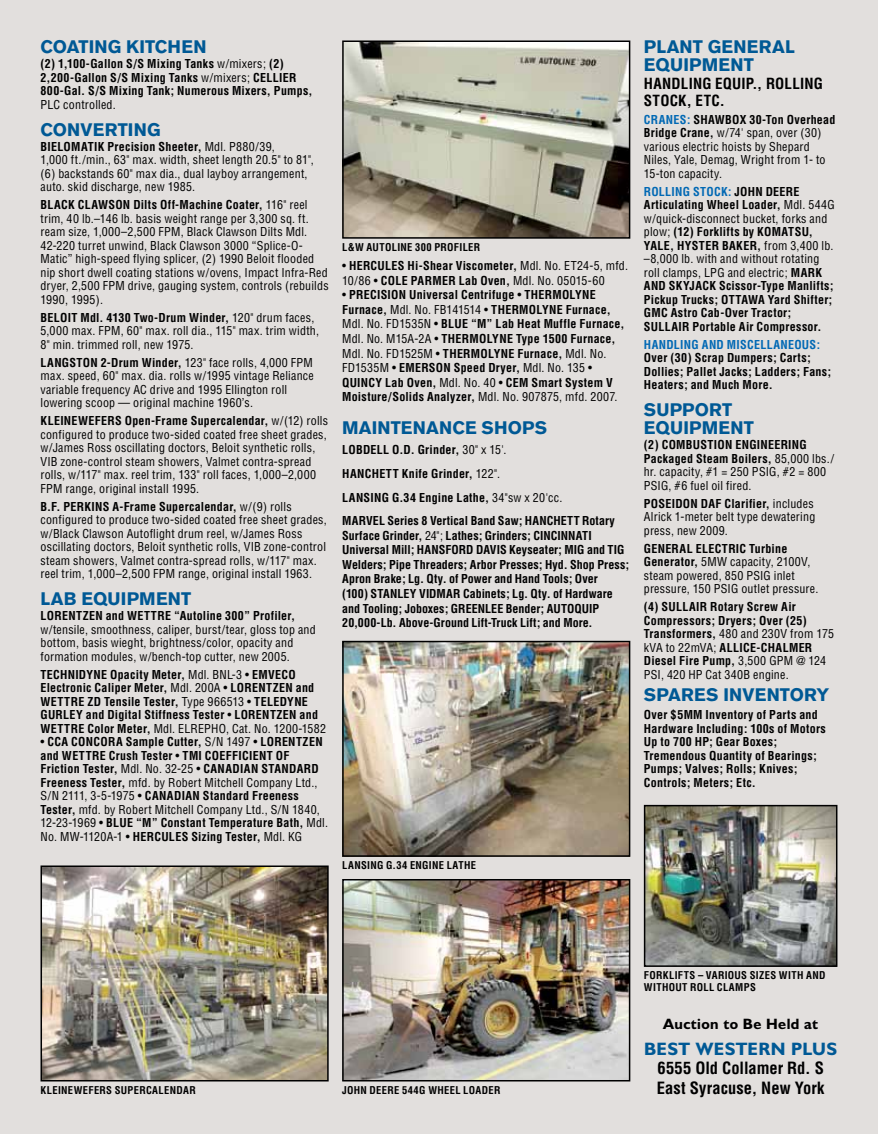
<style>
.page{position:relative;width:878px;height:1134px;background:#e2dfdd}
.page>*{position:absolute;margin:0;border:0;box-sizing:border-box;transform-origin:0 0}
.t1{font:700 18px/18px "Akzidenz Grotesk BE";letter-spacing:.01em;color:#005995}
.t2{font:18px "Humanist 521 Bold BT";letter-spacing:.025em;color:#005995}
.t3{font:700 condensed 16.5px/19.5px "Helvetica";letter-spacing:.005em;color:#000}
.t4{font:700 condensed 15px/16.5px "Helvetica";letter-spacing:.015em;color:#000}
.t5{font:15px "Humanist 521 Bold BT";letter-spacing:.03em;color:#000}
.t6{font:700 condensed 12px/13.5px "Helvetica";letter-spacing:.02em;color:#000}
.t7{font:condensed 12px/13.5px "Helvetica";letter-spacing:.02em;color:#000}
.t8{font:700 condensed 12px/14.5px "Helvetica";color:#000}
.t9{font:700 condensed 12px "Helvetica";letter-spacing:.025em;color:#0068b4}
.t10{font:700 condensed 10.5px/12px "Helvetica";letter-spacing:.03em;color:#000}
.s1{font-weight:400}
.s2{font-weight:700}
.s3{font-weight:700;color:#0068b4}
.s4{color:#0068b4}
</style>
<div class="page">
<img style="left:345px;top:644px;width:282px;height:210px">
<div style="left:342px;top:641px;width:288px;height:216px;border:2px solid #000"></div>
<img style="left:43px;top:869px;width:282px;height:210px">
<div style="left:40px;top:866px;width:288px;height:216px;border:2px solid #000"></div>
<img style="left:345px;top:882px;width:282px;height:197px">
<div style="left:342px;top:879px;width:288px;height:203px;border:2px solid #000"></div>
<img style="left:345px;top:43px;width:282px;height:193px">
<div style="left:342px;top:40px;width:288px;height:199px;border:2px solid #000"></div>
<img style="left:647px;top:808px;width:187px;height:156px">
<div style="left:644px;top:805px;width:193px;height:162px;border:2px solid #000"></div>
<h1 class="t1" style="left:40px;top:38px;width:167px">COATING KITCHEN</h1>
<p class="t6" style="left:40px;top:57px;width:273px">(2) 1,100-Gallon S/S Mixing Tanks <span class="s1">w/mixers;</span> (2)<br>2,200-Gallon S/S Mixing Tanks <span class="s1">w/mixers;</span> CELLIER<br>800-Gal. S/S Mixing Tank; Numerous Mixers, Pumps,</p>
<p class="t7" style="left:40px;top:98px;width:77px">PLC controlled.</p>
<h1 class="t1" style="left:40px;top:121px;width:121px">CONVERTING</h1>
<p class="t7" style="left:40px;top:140px;width:275px"><span class="s2">BIELOMATIK Precision Sheeter,</span> Mdl. P880/39,<br>1,000 ft./min., 63" max. width, sheet length 20.5" to 81", (6) backstands 60" max dia., dual layboy arrangement, auto. skid discharge, new 1985.</p>
<p class="t7" style="left:40px;top:198px;width:290px"><span class="s2">BLACK CLAWSON Dilts Off-Machine Coater,</span> 116" reel trim, 40 lb.–146 lb. basis weight range per 3,300 sq. ft. ream size, 1,000–2,500 FPM, Black Clawson Dilts Mdl.<br>42-220 turret unwind, Black Clawson 3000 “Splice-O-Matic” high-speed flying splicer, (2) 1990 Beloit flooded nip short dwell coating stations w/ovens, Impact Infra-Red dryer, 2,500 FPM drive, gauging system, controls (rebuilds 1990, 1995).</p>
<p class="t7" style="left:40px;top:311px;width:280px"><span class="s2">BELOIT Mdl. 4130 Two-Drum Winder,</span> 120" drum faces,<br>5,000 max. FPM, 60" max. roll dia., 115" max. trim width,<br>8" min. trimmed roll, new 1975.</p>
<p class="t7" style="left:40px;top:356px;width:275px"><span class="s2">LANGSTON 2-Drum Winder,</span> 123" face rolls, 4,000 FPM max. speed, 60" max. dia. rolls w/1995 vintage Reliance variable frequency AC drive and 1995 Ellington roll lowering scoop — original machine 1960’s.</p>
<p class="t7" style="left:40px;top:414px;width:289px"><span class="s2">KLEINEWEFERS Open-Frame Supercalendar,</span> w/(12) rolls configured to produce two-sided coated free sheet grades, w/James Ross oscillating doctors, Beloit synthetic rolls, VIB zone-control steam showers, Valmet contra-spread rolls, w/117" max. reel trim, 133" roll faces, 1,000–2,000<br>FPM range, original install 1995.</p>
<p class="t7" style="left:40px;top:500px;width:288px"><span class="s2">B.F. PERKINS A-Frame Supercalendar,</span> w/(9) rolls configured to produce two-sided coated free sheet grades, w/Black Clawson Autoflight drum reel, w/James Ross oscillating doctors, Beloit synthetic rolls, VIB zone-control steam showers, Valmet contra-spread rolls, w/117" max. reel trim, 1,000–2,500 FPM range, original install 1963.</p>
<h1 class="t1" style="left:40px;top:590px;width:152px">LAB EQUIPMENT</h1>
<p class="t6" style="left:40px;top:609px;width:256px">LORENTZEN and WETTRE “Autoline 300” Profiler,</p>
<p class="t7" style="left:40px;top:623px;width:277px">w/tensile, smoothness, caliper, burst/tear, gloss top and bottom, basis wieght, brightness/color, opacity and formation modules, w/bench-top cutter, new 2005.</p>
<p class="t6" style="left:40px;top:668px;width:287px">TECHNIDYNE Opacity Meter, <span class="s1">Mdl. BNL-3 •</span> EMVECO Electronic Caliper Meter, <span class="s1">Mdl. 200A •</span> LORENTZEN and WETTRE ZD Tensile Tester, <span class="s1">Type 966513 •</span> TELEDYNE GURLEY and Digital Stiffness Tester <span class="s1">•</span> LORENTZEN and WETTRE Color Meter, <span class="s1">Mdl. ELREPHO, Cat. No. 1200-1582</span></p>
<p class="t6" style="left:40px;top:735px;width:289px"><span class="s1">•</span> CCA CONCORA Sample Cutter, <span class="s1">S/N 1497 •</span> LORENTZEN and WETTRE Crush Tester <span class="s1">•</span> TMI COEFFICIENT OF Friction Tester, <span class="s1">Mdl. No. 32-25 •</span> CANADIAN STANDARD Freeness Tester, <span class="s1">mfd. by Robert Mitchell Company Ltd., S/N 2111, 3-5-1975 •</span> CANADIAN Standard Freeness Tester, <span class="s1">mfd. by Robert Mitchell Company Ltd., S/N 1840, 12-23-1969 •</span> BLUE “M” Constant Temperature Bath, <span class="s1">Mdl.<br>No. MW-1120A-1 •</span> HERCULES Sizing Tester, <span class="s1">Mdl. KG</span></p>
<p class="t10" style="left:342px;top:241px;width:140px">L&amp;W AUTOLINE 300 PROFILER</p>
<p class="t6" style="left:342px;top:258px;width:287px;line-height:14.5px"><span class="s1">•</span> HERCULES Hi-Shear Viscometer, <span class="s1">Mdl. No. ET24-5, mfd.<br>10/86 •</span> COLE PARMER Lab Oven, <span class="s1">Mdl. No. 05015-60</span></p>
<p class="t6" style="left:342px;top:288px;width:284px;line-height:14.5px"><span class="s1">•</span> PRECISION Universal Centrifuge <span class="s1">•</span> THERMOLYNE Furnace, <span class="s1">Mdl. No. FB141514 •</span> THERMOLYNE Furnace, <span class="s1">Mdl. No. FD1535N •</span> BLUE “M” Lab Heat Muffle Furnace, <span class="s1">Mdl. No. M15A-2A •</span> THERMOLYNE Type 1500 Furnace, <span class="s1">Mdl. No. FD1525M •</span> THERMOLYNE Furnace, <span class="s1">Mdl. No.<br>FD1535M •</span> EMERSON Speed Dryer, <span class="s1">Mdl. No. 135 • </span>QUINCY Lab Oven, <span class="s1">Mdl. No. 40 •</span> CEM Smart System V Moisture/Solids Analyzer, <span class="s1">Mdl. No. 907875, mfd. 2007.</span></p>
<h1 class="t1" style="left:342px;top:419px;width:206px">MAINTENANCE SHOPS</h1>
<p class="t6" style="left:342px;top:438px;width:274px;line-height:23.5px">LOBDELL O.D. Grinder, <span class="s1">30" x 15'.<br></span>HANCHETT Knife Grinder, <span class="s1">122".<br></span>LANSING G.34 Engine Lathe, <span class="s1">34"sw x 20'cc.<br></span>MARVEL Series 8 Vertical Band Saw; HANCHETT Rotary</p>
<p class="t8" style="left:342px;top:528px;width:288px">Surface Grinder, <span class="s1">24";</span> Lathes; Grinders; CINCINNATI Universal Mill; HANSFORD DAVIS Keyseater; MIG and TIG Welders; Pipe Threaders; Arbor Presses; Hyd. Shop Press; Apron Brake; Lg. Qty. of Power and Hand Tools; Over<br>(100) STANLEY VIDMAR Cabinets; Lg. Qty. of Hardware and Tooling; Joboxes; GREENLEE Bender; AUTOQUIP 20,000-Lb. Above-Ground Lift-Truck Lift; and More.</p>
<p class="t10" style="left:342px;top:859px;width:135px">LANSING G.34 ENGINE LATHE</p>
<h1 class="t1" style="left:644px;top:38px;width:153px">PLANT GENERAL<br>EQUIPMENT</h1>
<p class="t4" style="left:644px;top:76px;width:181px">HANDLING EQUIP., ROLLING<br>STOCK, ETC.</p>
<p class="t7" style="left:644px;top:113px;width:193px"><span class="s3">CRANES:</span> <span class="s2">SHAWBOX 30-Ton Overhead<br>Bridge Crane,</span> w/74' span, over (30) various electric hoists by Shepard<br>Niles, Yale, Demag, Wright from 1- to<br>15-ton capacity.</p>
<p class="t6" style="left:644px;top:185px;width:192px"><span class="s4">ROLLING STOCK:</span> JOHN DEERE Articulating Wheel Loader, <span class="s1">Mdl. 544G w/quick-disconnect bucket, forks and plow;</span> (12) Forklifts by KOMATSU, YALE, HYSTER BAKER, <span class="s1">from 3,400 lb. –8,000 lb. with and without rotating roll clamps, LPG and electric;</span> MARK AND SKYJACK Scissor-Type Manlifts; Pickup Trucks; OTTAWA Yard Shifter; GMC Astro Cab-Over Tractor; SULLAIR Portable Air Compressor.</p>
<p class="t9" style="left:644px;top:337px;width:178px">HANDLING AND MISCELLANEOUS:</p>
<p class="t6" style="left:644px;top:351px;width:189px">Over (30) Scrap Dumpers; Carts;<br>Dollies; Pallet Jacks; Ladders; Fans;<br>Heaters; and Much More.</p>
<h1 class="t1" style="left:644px;top:401px;width:111px">SUPPORT<br>EQUIPMENT</h1>
<p class="t7" style="left:644px;top:438px;width:192px"><span class="s2">(2) COMBUSTION ENGINEERING<br>Packaged Steam Boilers,</span> 85,000 lbs./ hr. capacity, #1 = 250 PSIG, #2 = 800<br>PSIG, #6 fuel oil fired.</p>
<p class="t7" style="left:644px;top:497px;width:173px"><span class="s2">POSEIDON DAF Clarifier,</span> includes<br>Alrick 1-meter belt type dewatering press, new 2009.</p>
<p class="t7" style="left:644px;top:542px;width:176px"><span class="s2">GENERAL ELECTRIC Turbine<br>Generator,</span> 5MW capacity, 2100V, steam powered, 850 PSIG inlet pressure, 150 PSIG outlet pressure.</p>
<p class="t6" style="left:644px;top:600px;width:192px">(4) SULLAIR Rotary Screw Air<br>Compressors; Dryers; Over (25)<br>Transformers, <span class="s1">480 and 230V from 175 kVA to 22mVA;</span> ALLICE-CHALMER<br>Diesel Fire Pump, <span class="s1">3,500 GPM @ 124<br>PSI, 420 HP Cat 340B engine.</span></p>
<h1 class="t1" style="left:644px;top:686px;width:187px">SPARES INVENTORY</h1>
<p class="t6" style="left:644px;top:708px;width:183px">Over $5MM Inventory of Parts and<br>Hardware Including: 100s of Motors<br>Up to 700 HP; Gear Boxes;<br>Tremendous Quantity of Bearings;<br>Pumps; Valves; Rolls; Knives;<br>Controls; Meters; Etc.</p>
<p class="t10" style="left:40px;top:1084px;width:157px">KLEINEWEFERS SUPERCALENDAR</p>
<p class="t10" style="left:342px;top:1084px;width:160px">JOHN DEERE 544G WHEEL LOADER</p>
<p class="t10" style="left:644px;top:969px;width:183px">FORKLIFTS – VARIOUS SIZES WITH AND<br>WITHOUT ROLL CLAMPS</p>
<p class="t5" style="left:663px;top:1015px;width:156px">Auction to Be Held at</p>
<h1 class="t2" style="left:644px;top:1037px;width:195px">BEST WESTERN PLUS</h1>
<h2 class="t3" style="left:656px;top:1058px;width:169px">6555 Old Collamer Rd. S<br>East Syracuse, New York</h2>
</div>
